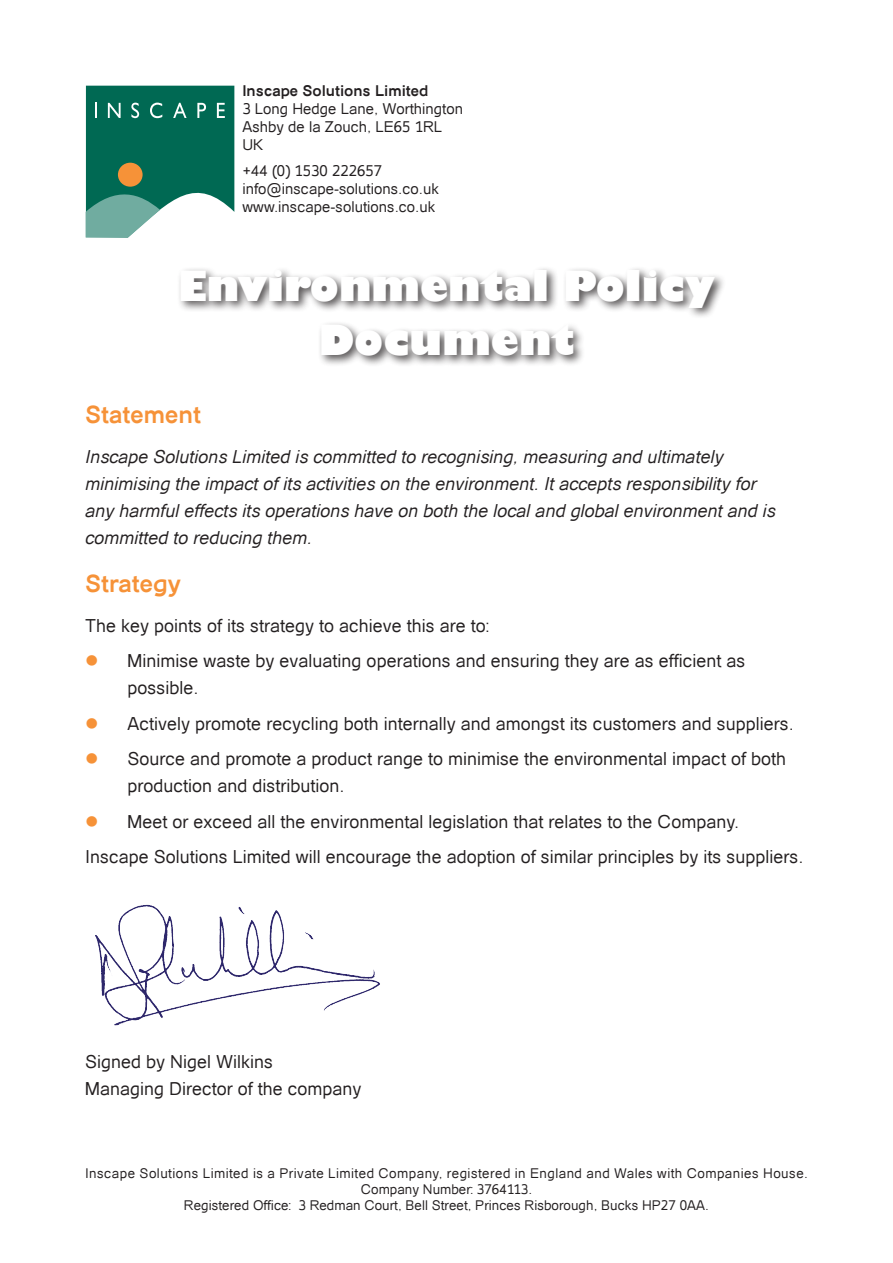
<style>
.page{position:relative;width:893px;height:1263px;background:#fff}
.page>*{position:absolute;margin:0;border:0;box-sizing:border-box;transform-origin:0 0}
.t1{font:800 40.5px/54px "Gill Sans";color:#fff;text-align:center}
.t2{font:700 24px "Catriel";color:#f69238}
.t3{font:18px/35.5px "Catriel";color:#231f20}
.t4{font:italic 18px/27px "Catriel";color:#231f20}
.t5{font:15px/18px "Catriel";color:#231f20}
.t6{font:700 15px "Catriel";color:#231f20}
.t7{font:13.5px/16.2px "Catriel";letter-spacing:.03em;color:#231f20;text-align:center}
</style>
<div class="page">
<svg style="left:86px;top:86px;width:148px;height:152px"></svg>
<div style="left:177px;top:266px;width:550px;height:102px;background:#231f20;opacity:.75"></div>
<img style="left:95px;top:904px;width:285px;height:122px">
<p class="t6" style="left:242px;top:82px;width:187px">Inscape Solutions Limited</p>
<p class="t5" style="left:242px;top:100px;width:222px">3 Long Hedge Lane, Worthington<br>Ashby de la Zouch, LE65 1RL<br>UK</p>
<p class="t5" style="left:242px;top:162px;width:198px">+44 (0) 1530 222657 info@inscape-solutions.co.uk www.inscape-solutions.co.uk</p>
<h1 class="t1" style="left:178px;top:262px;width:539px">Environmental Policy<br>Document</h1>
<h2 class="t2" style="left:85px;top:400px;width:118px">Statement</h2>
<p class="t4" style="left:85px;top:443px;width:692px">Inscape Solutions Limited is committed to recognising, measuring and ultimately minimising the impact of its activities on the environment. It accepts responsibility for any harmful effects its operations have on both the local and global environment and is committed to reducing them.</p>
<h2 class="t2" style="left:85px;top:569px;width:98px">Strategy</h2>
<p class="t3" style="left:128px;top:607px;width:619px;text-indent:-43px">The key points of its strategy to achieve this are to:<br>Minimise waste by evaluating operations and ensuring they are as efficient as</p>
<p class="t3" style="left:128px;top:670px;width:668px">possible.<br>Actively promote recycling both internally and amongst its customers and suppliers.<br>Source and promote a product range to minimise the environmental impact of both</p>
<p class="t3" style="left:128px;top:768px;width:218px">production and distribution.</p>
<p class="t3" style="left:128px;top:803px;width:613px">Meet or exceed all the environmental legislation that relates to the Company.</p>
<p class="t3" style="left:85px;top:839px;width:720px">Inscape Solutions Limited will encourage the adoption of similar principles by its suppliers.</p>
<p class="t3" style="left:85px;top:1048px;width:278px;line-height:27px">Signed by Nigel Wilkins<br>Managing Director of the company</p>
<p class="t7" style="left:85px;top:1165px;width:724px">Inscape Solutions Limited is a Private Limited Company, registered in England and Wales with Companies House.<br>Company Number: 3764113.<br>Registered Office: 3 Redman Court, Bell Street, Princes Risborough, Bucks HP27 0AA.</p>
</div>
